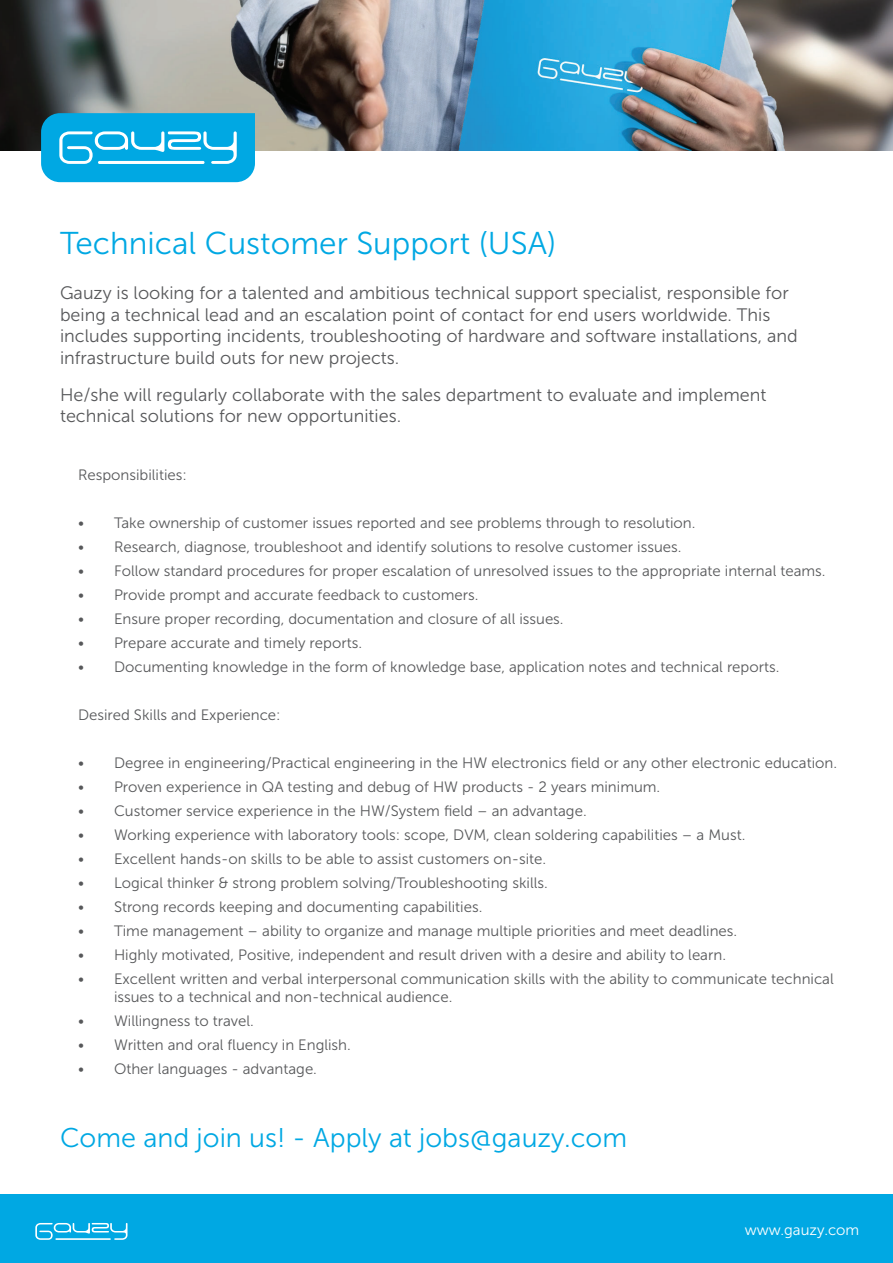
<style>
.page{position:relative;width:893px;height:1263px;background:#fff}
.page>*{position:absolute;margin:0;border:0;box-sizing:border-box;transform-origin:0 0}
.t1{font:31.5px "Museo Sans 300";color:#00a8e3}
.t2{font:27px "Museo Sans 300";color:#00a8e3}
.t3{font:18px/21.6px "Museo Sans 300";color:#57585a}
.t4{font:15px/18px "Museo Sans 300";color:#57585a}
.t5{font:15px "Museo Sans 300";color:#fff}
</style>
<div class="page">
<img style="left:0;top:0;width:893px;height:151px">
<svg style="left:41px;top:113px;width:214px;height:69px;background:#1bb0e4"></svg>
<hr style="left:98px;top:161px;width:107px;height:3px;background:#fff">
<div style="left:0;top:1194px;width:893px;height:69px;background:#00a8e3"></div>
<svg style="left:35px;top:1223px;width:93px;height:17px"></svg>
<hr style="left:55px;top:1238px;width:56px;height:2px;background:#fff">
<h1 class="t1" style="left:60px;top:226px;width:498px">Technical Customer Support (USA)</h1>
<p class="t3" style="left:60px;top:282px;width:739px">Gauzy is looking for a talented and ambitious technical support specialist, responsible for being a technical lead and an escalation point of contact for end users worldwide. This includes supporting incidents, troubleshooting of hardware and software installations, and infrastructure build outs for new projects.</p>
<p class="t3" style="left:60px;top:384px;width:708px">He/she will regularly collaborate with the sales department to evaluate and implement technical solutions for new opportunities.</p>
<p class="t4" style="left:78px;top:466px;width:110px">Responsibilities:</p>
<p class="t4" style="left:78px;top:514px;width:619px">• Take ownership of customer issues reported and see problems through to resolution.</p>
<p class="t4" style="left:78px;top:538px;width:605px">• Research, diagnose, troubleshoot and identify solutions to resolve customer issues.</p>
<p class="t4" style="left:78px;top:562px;width:749px">• Follow standard procedures for proper escalation of unresolved issues to the appropriate internal teams.</p>
<p class="t4" style="left:78px;top:586px;width:402px">• Provide prompt and accurate feedback to customers.</p>
<p class="t4" style="left:78px;top:610px;width:487px">• Ensure proper recording, documentation and closure of all issues.</p>
<p class="t4" style="left:78px;top:634px;width:286px">• Prepare accurate and timely reports.</p>
<p class="t4" style="left:78px;top:658px;width:703px">• Documenting knowledge in the form of knowledge base, application notes and technical reports.</p>
<p class="t4" style="left:78px;top:706px;width:204px">Desired Skills and Experience:</p>
<p class="t4" style="left:78px;top:754px;width:761px">• Degree in engineering/Practical engineering in the HW electronics field or any other electronic education.</p>
<p class="t4" style="left:78px;top:778px;width:584px">• Proven experience in QA testing and debug of HW products - 2 years minimum.</p>
<p class="t4" style="left:78px;top:802px;width:510px">• Customer service experience in the HW/System field – an advantage.</p>
<p class="t4" style="left:78px;top:826px;width:669px">• Working experience with laboratory tools: scope, DVM, clean soldering capabilities – a Must.</p>
<p class="t4" style="left:78px;top:850px;width:470px">• Excellent hands-on skills to be able to assist customers on-site.</p>
<p class="t4" style="left:78px;top:874px;width:471px">• Logical thinker &amp; strong problem solving/Troubleshooting skills.</p>
<p class="t4" style="left:78px;top:898px;width:406px">• Strong records keeping and documenting capabilities.</p>
<p class="t4" style="left:78px;top:922px;width:661px">• Time management – ability to organize and manage multiple priorities and meet deadlines.</p>
<p class="t4" style="left:78px;top:946px;width:649px">• Highly motivated, Positive, independent and result driven with a desire and ability to learn.</p>
<p class="t4" style="left:114px;top:970px;width:721px;text-indent:-36px">• Excellent written and verbal interpersonal communication skills with the ability to communicate technical issues to a technical and non-technical audience.</p>
<p class="t4" style="left:78px;top:1012px;width:177px">• Willingness to travel.</p>
<p class="t4" style="left:78px;top:1036px;width:274px">• Written and oral fluency in English.</p>
<p class="t4" style="left:78px;top:1060px;width:240px">• Other languages - advantage.</p>
<h2 class="t2" style="left:60px;top:1123px;width:569px">Come and join us! - Apply at jobs@gauzy.com</h2>
<p class="t5" style="left:745px;top:1222px;width:116px">www.gauzy.com</p>
</div>
